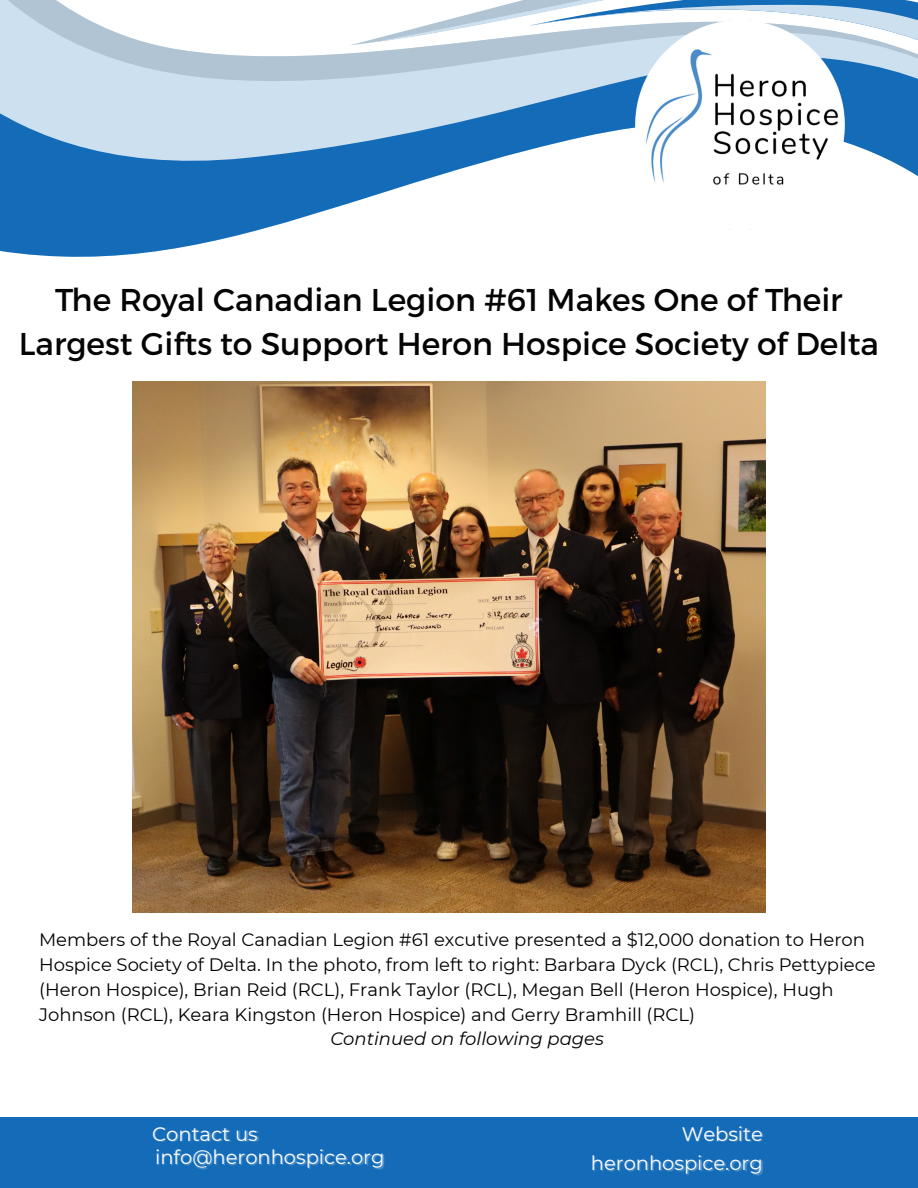
<style>
.page{position:relative;width:918px;height:1188px;background:#fff}
.page>*{position:absolute;margin:0;border:0;box-sizing:border-box;transform-origin:0 0}
.t1{font:31.5px/43.8px "Montserrat";color:#040404;text-align:center}
.t2{font:19.5px "Montserrat";color:#fff}
.t3{font:18px/24.8px "Montserrat";color:#000}
.t4{font:italic 18px "Montserrat";color:#000}
</style>
<div class="page">
<svg style="left:0;top:102px;width:918px;height:155px"></svg>
<svg style="left:0;top:0;width:918px;height:102px;fill:#cde0f0"></svg>
<svg style="left:350px;top:0;width:568px;height:67px"></svg>
<img style="left:627px;top:13px;width:225px;height:225px">
<div style="left:0;top:1117px;width:918px;height:71px;background:#146bb8"></div>
<img style="left:132px;top:381px;width:634px;height:531px">
<img style="left:157px;top:1150px;width:228px;height:20px">
<img style="left:153px;top:1127px;width:106px;height:15px">
<img style="left:593px;top:1156px;width:170px;height:20px">
<img style="left:683px;top:1126px;width:81px;height:16px">
<p class="t1" style="left:19px;top:277px;width:862px">The Royal Canadian Legion #61 Makes One of Their<br>Largest Gifts to Support Heron Hospice Society of Delta</p>
<p class="t3" style="left:39px;top:928px;width:838px">Members of the Royal Canadian Legion #61 excutive presented a $12,000 donation to Heron Hospice Society of Delta. In the photo, from left to right: Barbara Dyck (RCL), Chris Pettypiece (Heron Hospice), Brian Reid (RCL), Frank Taylor (RCL), Megan Bell (Heron Hospice), Hugh Johnson (RCL), Keara Kingston (Heron Hospice) and Gerry Bramhill (RCL)</p>
<p class="t4" style="left:330px;top:1028px;width:275px">Continued on following pages</p>
<p class="t2" style="left:152px;top:1122px;width:107px">Contact us</p>
<p class="t2" style="left:682px;top:1122px;width:83px">Website</p>
<p class="t2" style="left:155px;top:1145px;width:231px">info@h6-789ospice.org</p>
<h1 class="t2" style="left:576px;top:1145px;width:189px">reallygreatsite.com</h1>
<p class="t2" style="left:155px;top:1145px;width:141px">+123-45eronh0</p>
<p class="t2" style="left:591px;top:1151px;width:173px">heronhospice.org</p>
</div>
